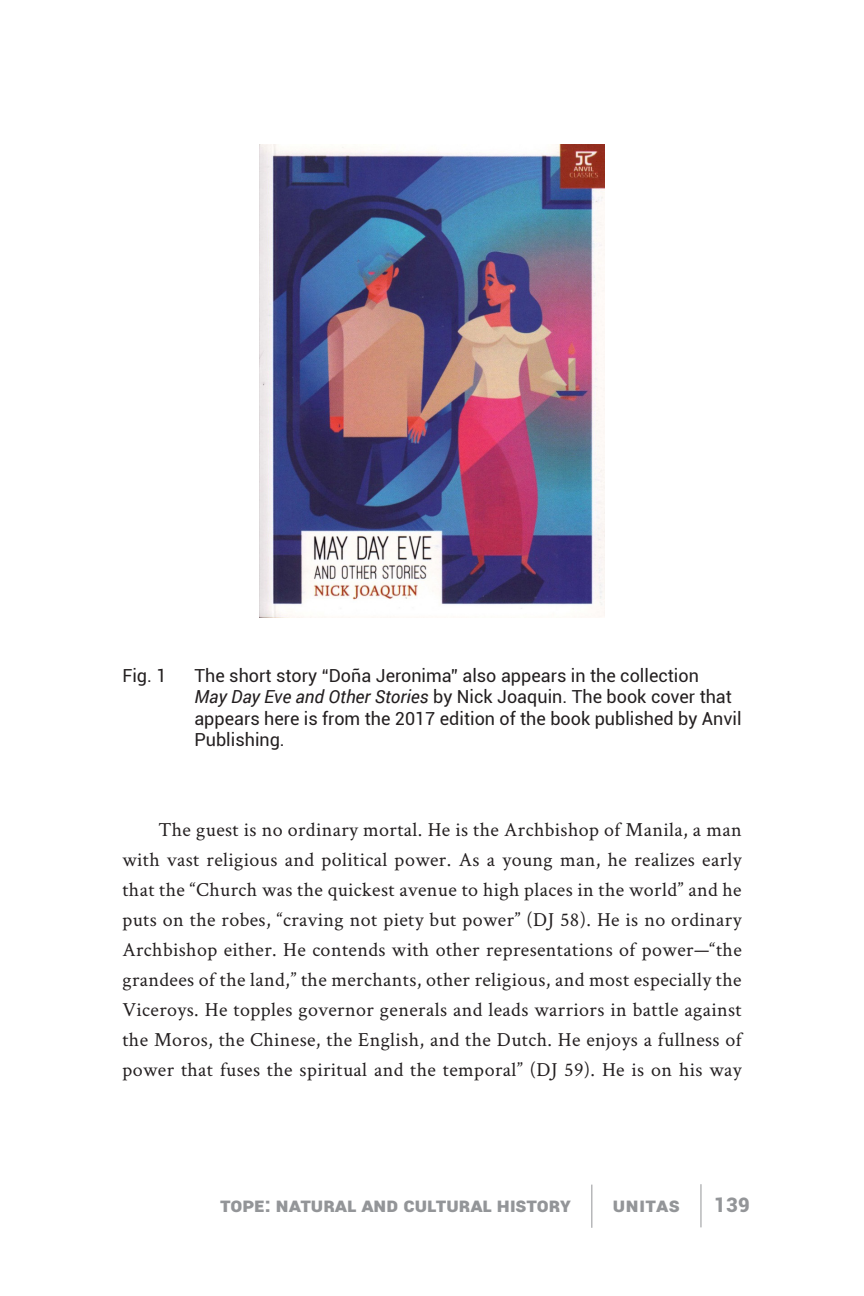
<style>
.page{position:relative;width:864px;height:1296px;background:#fff}
.page>*{position:absolute;margin:0;border:0;box-sizing:border-box;transform-origin:0 0}
.MAIN_TEXT{font:20px/30px "Crimson Text";letter-spacing:.02em;color:#231f20;text-align:justify}
.t1{font:900 20px "Roboto";color:#939598}
.Figure_Caption{font:18px/21.6px "Roboto";color:#231f20}
.s1{font-style:italic}
</style>
<div class="page">
<hr style="left:592px;top:1185px;width:1px;height:43px;background:#939598">
<hr style="left:701px;top:1184px;width:1px;height:43px;background:#939598">
<img style="left:259px;top:144px;width:346px;height:474px">
<p class="Figure_Caption" style="left:122px;top:664px;width:46px">Fig. 1</p>
<p class="Figure_Caption" style="left:194px;top:664px;width:549px">The short story “Doña Jeronima” also appears in the collection<br><span class="s1">May Day Eve and Other Stories</span> by Nick Joaquin. The book cover that appears here is from the 2017 edition of the book published by Anvil Publishing.</p>
<p class="MAIN_TEXT" style="left:122px;top:814px;width:621px;text-indent:36px">The guest is no ordinary mortal. He is the Archbishop of Manila, a man with vast religious and political power. As a young man, he realizes early that the “Church was the quickest avenue to high places in the world” and he puts on the robes, “craving not piety but power” (DJ 58). He is no ordinary Archbishop either. He contends with other representations of power—“the grandees of the land,” the merchants, other religious, and most especially the Viceroys. He topples governor generals and leads warriors in battle against the Moros, the Chinese, the English, and the Dutch. He enjoys a fullness of power that fuses the spiritual and the temporal” (DJ 59). He is on his way</p>
<p class="t1" style="left:220px;top:1191px;width:352px">TOPE: NATURAL AND CULTURAL HISTORY</p>
<p class="t1" style="left:613px;top:1191px;width:69px">UNITAS</p>
<p class="t1" style="left:714px;top:1191px;width:37px">139</p>
</div>
